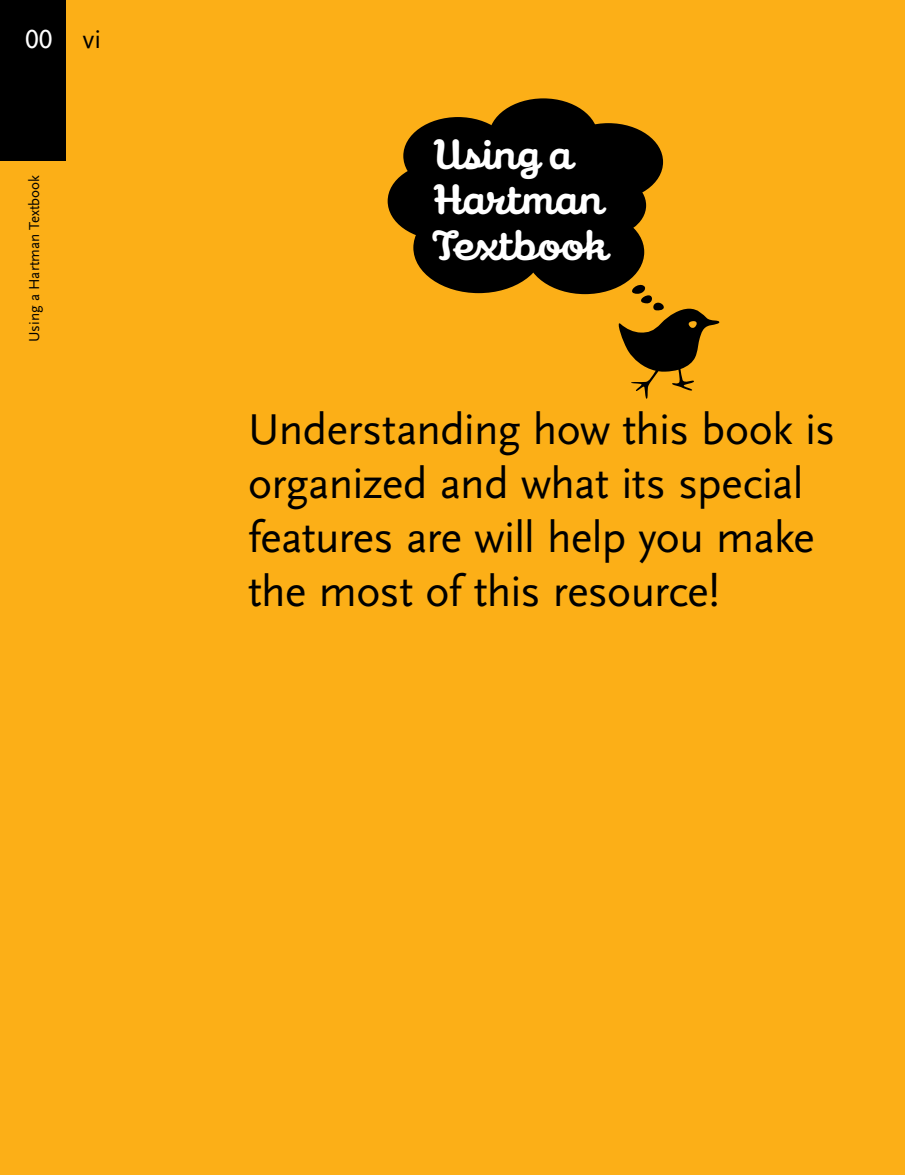
<style>
.page{position:relative;width:905px;height:1175px;background:#fff}
.page>*{position:absolute;margin:0;border:0;box-sizing:border-box;transform-origin:0 0}
.t1{font:45px/54px "Scala Sans OT";letter-spacing:-.015em;color:#000}
.t2{font:700 37.8px/45.3px "Galaxie Cassiopeia";color:#fff}
.t3{font:27px "Scala Sans OT";color:#000}
.t4{font:27px "Scala Sans OT";color:#fff}
.t5{font:15px "Scala Sans OT";color:#000}
</style>
<div class="page">
<div style="left:0;top:0;width:904px;height:1174px;background:#fcaf17"></div>
<svg style="left:615px;top:284px;width:105px;height:115px"></svg>
<div style="left:488px;top:98px;width:110px;height:78px;background:#000;border-radius:50%"></div>
<div style="left:553px;top:123px;width:110px;height:78px;background:#000;border-radius:50%"></div>
<div style="left:403px;top:117px;width:109px;height:78px;background:#000;border-radius:50%"></div>
<div style="left:387px;top:162px;width:110px;height:78px;background:#000;border-radius:50%"></div>
<div style="left:450px;top:173px;width:109px;height:78px;background:#000;border-radius:50%"></div>
<div style="left:484px;top:154px;width:92px;height:65px;background:#000;border-radius:50%"></div>
<div style="left:555px;top:173px;width:91px;height:65px;background:#000;border-radius:50%"></div>
<div style="left:525px;top:210px;width:119px;height:84px;background:#000;border-radius:50%"></div>
<div style="left:413px;top:202px;width:131px;height:91px;background:#000;border-radius:50%"></div>
<div style="left:0;top:0;width:66px;height:160px;background:#000"></div>
<p class="t4" style="left:26px;top:25px;width:28px">00</p>
<p class="t3" style="left:82px;top:25px;width:20px">vi</p>
<p class="t5" style="left:26px;top:342px;width:169px;rotate:-90deg">Using a Hartman Textbook</p>
<p class="t2" style="left:433px;top:131px;width:179px">Using a<br>Hartman<br>Textbook</p>
<p class="t1" style="left:248px;top:403px;width:588px">Understanding how this book is organized and what its special features are will help you make the most of this resource!</p>
</div>
